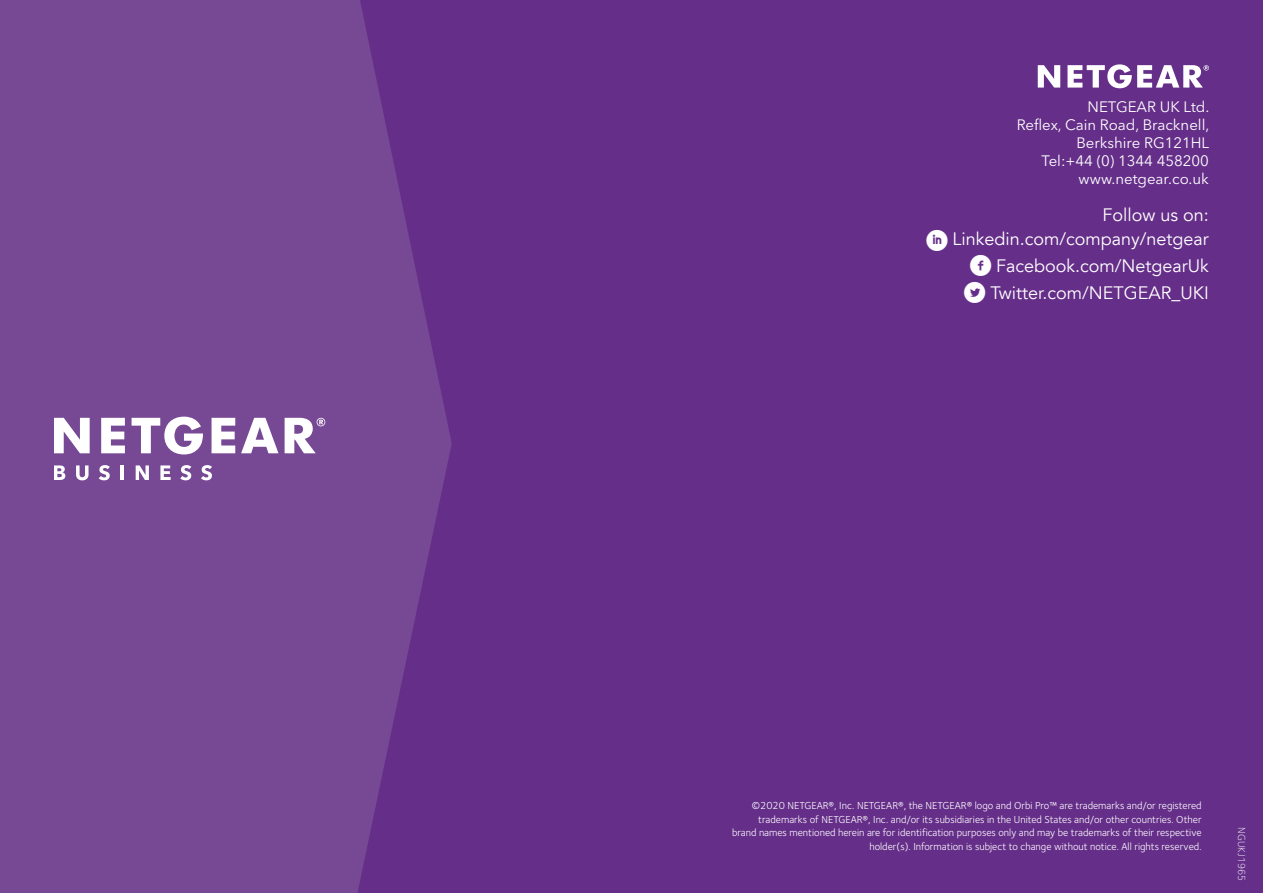
<style>
.page{position:relative;width:1263px;height:893px;background:#652e89}
.page>*{position:absolute;margin:0;border:0;box-sizing:border-box;transform-origin:0 0}
.t1{font:18px/24px "Avenir LT";color:#fff;text-align:right}
.t2{font:15px/18px "Avenir Next LT Pro";color:#fff;text-align:right}
.t3{font:10.5px/13.5px "Foundry Sterling";color:#fff;text-align:right}
.t4{font:300 10.5px "Foundry Sterling";color:#fff}
.s1{font-family:"Socialico";font-size:30px}
</style>
<div class="page">
<svg style="left:0;top:0;width:452px;height:893px;background:#754693"></svg>
<svg style="left:1067px;top:64px;width:142px;height:24px"></svg>
<svg style="left:1038px;top:65px;width:22px;height:23px"></svg>
<svg style="left:54px;top:465px;width:11px;height:15px"></svg>
<svg style="left:76px;top:465px;width:13px;height:15px"></svg>
<svg style="left:99px;top:465px;width:11px;height:15px"></svg>
<hr style="left:121px;top:465px;width:3px;height:15px;background:#fff">
<svg style="left:136px;top:465px;width:13px;height:15px"></svg>
<svg style="left:160px;top:465px;width:11px;height:15px"></svg>
<svg style="left:180px;top:465px;width:11px;height:15px"></svg>
<svg style="left:201px;top:465px;width:11px;height:15px"></svg>
<svg style="left:285px;top:418px;width:40px;height:35px"></svg>
<svg style="left:241px;top:418px;width:37px;height:35px"></svg>
<svg style="left:212px;top:418px;width:23px;height:35px"></svg>
<svg style="left:132px;top:417px;width:71px;height:37px;background:#bca6cb"></svg>
<svg style="left:101px;top:418px;width:24px;height:35px"></svg>
<svg style="left:54px;top:418px;width:36px;height:35px"></svg>
<p class="t2" style="left:1017px;top:98px;width:194px">NETGEAR UK Ltd.<br>Reflex, Cain Road, Bracknell,<br>Berkshire RG121HL<br>Tel:+44 (0) 1344 458200 www.netgear.co.uk</p>
<p class="t1" style="left:925px;top:203px;width:285px">Follow us on:<br><span class="s1">i</span> Linkedin.com/company/netgear</p>
<p class="t1" style="left:963px;top:253px;width:247px;line-height:27px;text-align:center"><span class="s1">f</span> Facebook.com/NetgearUk <span class="s1">l</span> Twitter.com/NETGEAR_UKI</p>
<p class="t3" style="left:732px;top:799px;width:471px">©2020 NETGEAR®, Inc. NETGEAR®, the NETGEAR® logo and Orbi Pro™ are trademarks and/or registered trademarks of NETGEAR®, Inc. and/or its subsidiaries in the United States and/or other countries. Other brand names mentioned herein are for identification purposes only and may be trademarks of their respective holder(s). Information is subject to change without notice. All rights reserved.</p>
<p class="t4" style="left:1248px;top:827px;width:55px;rotate:90deg">NGUKJ1965</p>
</div>
